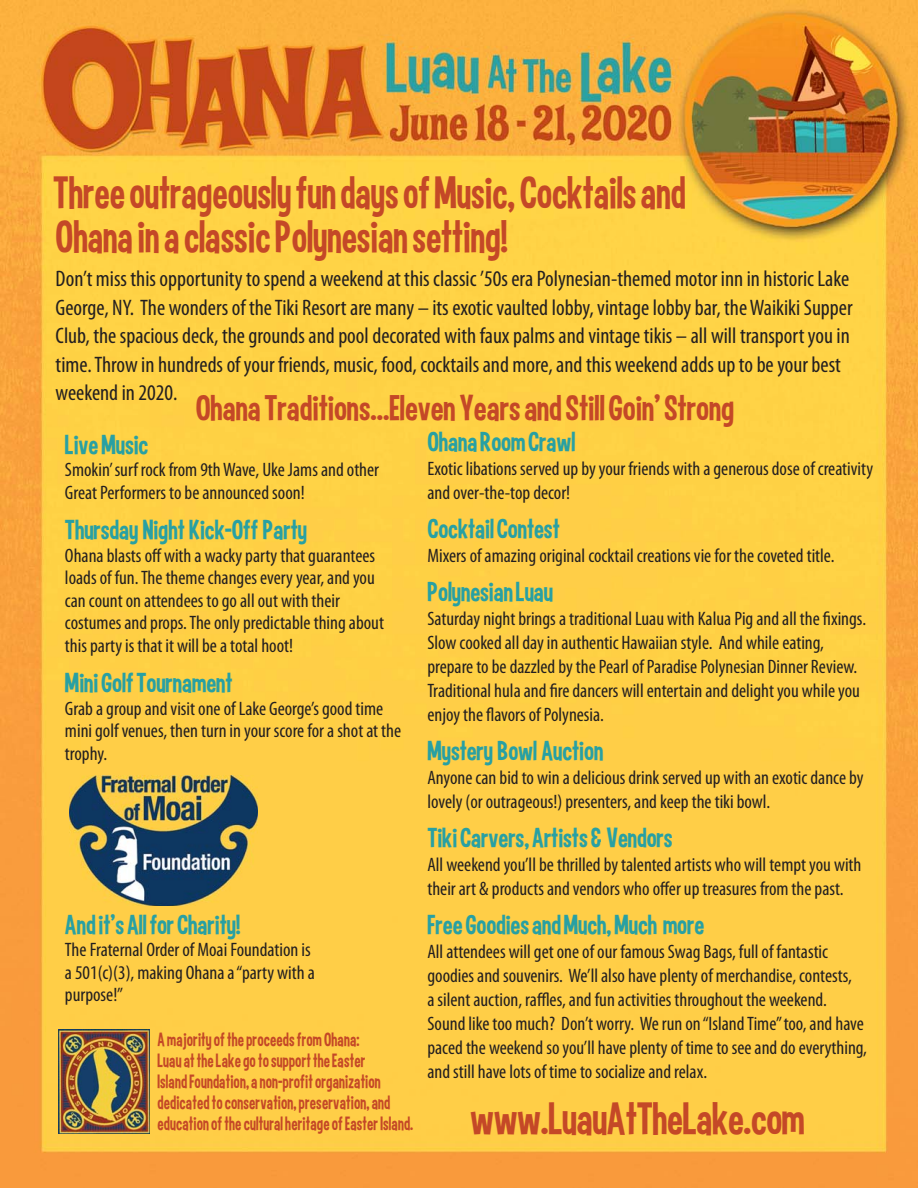
<style>
.page{position:relative;width:918px;height:1188px;background:#fff}
.page>*{position:absolute;margin:0;border:0;box-sizing:border-box;transform-origin:0 0}
.t1{font:49.5px/43.5px "Curse Casual JVE";color:#c44827;scale:.94 1}
.t2{font:49.5px "Curse Casual JVE";color:#c44827}
.t3{font:39px "Curse Casual JVE";color:#c44827}
.t4{font:30px "Curse Casual JVE";color:#28a0a3}
.t5{font:condensed 22.5px/28.5px "Myriad Pro";color:#231f20}
.t6{font:21px/21px "Curse Casual JVE";letter-spacing:.01em;color:#c44827;scale:.9 1}
.t7{font:condensed 19.5px/24px "Myriad Pro";color:#231f20}
</style>
<div class="page">
<img style="left:0;top:0;width:918px;height:1188px">
<img style="left:69px;top:775px;width:189px;height:131px">
<img style="left:59px;top:1030px;width:91px;height:103px">
<h1 class="t1" style="left:53px;top:171px;width:674px">Three outrageously fun days of Music, Cocktails and<br>Ohana in a classic Polynesian setting!</h1>
<p class="t5" style="left:56px;top:264px;width:799px">Don’t miss this opportunity to spend a weekend at this classic ’50s era Polynesian-themed motor inn in historic Lake George, NY. The wonders of the Tiki Resort are many – its exotic vaulted lobby, vintage lobby bar, the Waikiki Supper Club, the spacious deck, the grounds and pool decorated with faux palms and vintage tikis – all will transport you in time. Throw in hundreds of your friends, music, food, cocktails and more, and this weekend adds up to be your best weekend in 2020.</p>
<h2 class="t3" style="left:196px;top:387px;width:540px">Ohana Traditions...Eleven Years and Still Goin’ Strong</h2>
<h3 class="t4" style="left:65px;top:429px;width:85px">Live Music</h3>
<p class="t7" style="left:65px;top:458px;width:316px;line-height:22.5px">Smokin’ surf rock from 9th Wave, Uke Jams and other<br>Great Performers to be announced soon!</p>
<h3 class="t4" style="left:65px;top:514px;width:243px">Thursday Night Kick-Off Party</h3>
<p class="t7" style="left:65px;top:544px;width:321px;line-height:22.5px">Ohana blasts off with a wacky party that guarantees loads of fun. The theme changes every year, and you can count on attendees to go all out with their costumes and props. The only predictable thing about this party is that it will be a total hoot!</p>
<h3 class="t4" style="left:65px;top:667px;width:169px">Mini Golf Tournament</h3>
<p class="t7" style="left:65px;top:697px;width:338px;line-height:22.5px">Grab a group and visit one of Lake George’s good time mini golf venues, then turn in your score for a shot at the trophy.</p>
<h3 class="t4" style="left:65px;top:909px;width:177px">And it’s All for Charity!</h3>
<p class="t7" style="left:65px;top:938px;width:251px;line-height:22.5px">The Fraternal Order of Moai Foundation is a 501(c)(3), making Ohana a “party with a purpose!”</p>
<p class="t6" style="left:158px;top:1029px;width:286px">A majority of the proceeds from Ohana:<br>Luau at the Lake go to support the Easter<br>Island Foundation, a non-profit organization dedicated to conservation, preservation, and education of the cultural heritage of Easter Island.</p>
<h3 class="t4" style="left:427px;top:426px;width:149px">Ohana Room Crawl</h3>
<p class="t7" style="left:427px;top:457px;width:447px">Exotic libations served up by your friends with a generous dose of creativity and over-the-top decor!</p>
<h3 class="t4" style="left:427px;top:513px;width:134px">Cocktail Contest</h3>
<p class="t7" style="left:427px;top:544px;width:409px">Mixers of amazing original cocktail creations vie for the coveted title.</p>
<h3 class="t4" style="left:427px;top:576px;width:127px">Polynesian Luau</h3>
<p class="t7" style="left:427px;top:607px;width:440px">Saturday night brings a traditional Luau with Kalua Pig and all the fixings.<br>Slow cooked all day in authentic Hawaiian style. And while eating, prepare to be dazzled by the Pearl of Paradise Polynesian Dinner Review.<br>Traditional hula and fire dancers will entertain and delight you while you enjoy the flavors of Polynesia.</p>
<h3 class="t4" style="left:427px;top:735px;width:177px">Mystery Bowl Auction</h3>
<p class="t7" style="left:427px;top:766px;width:438px">Anyone can bid to win a delicious drink served up with an exotic dance by lovely (or outrageous!) presenters, and keep the tiki bowl.</p>
<h3 class="t4" style="left:427px;top:822px;width:247px">Tiki Carvers, Artists &amp; Vendors</h3>
<p class="t7" style="left:427px;top:853px;width:436px">All weekend you’ll be thrilled by talented artists who will tempt you with their art &amp; products and vendors who offer up treasures from the past.</p>
<h3 class="t4" style="left:427px;top:909px;width:278px">Free Goodies and Much, Much more</h3>
<p class="t7" style="left:427px;top:940px;width:441px">All attendees will get one of our famous Swag Bags, full of fantastic goodies and souvenirs. We’ll also have plenty of merchandise, contests,<br>a silent auction, raffles, and fun activities throughout the weekend.<br>Sound like too much? Don’t worry. We run on “Island Time” too, and have paced the weekend so you’ll have plenty of time to see and do everything, and still have lots of time to socialize and relax.</p>
<h1 class="t2" style="left:470px;top:1093px;width:336px">www.LuauAtTheLake.com</h1>
</div>
